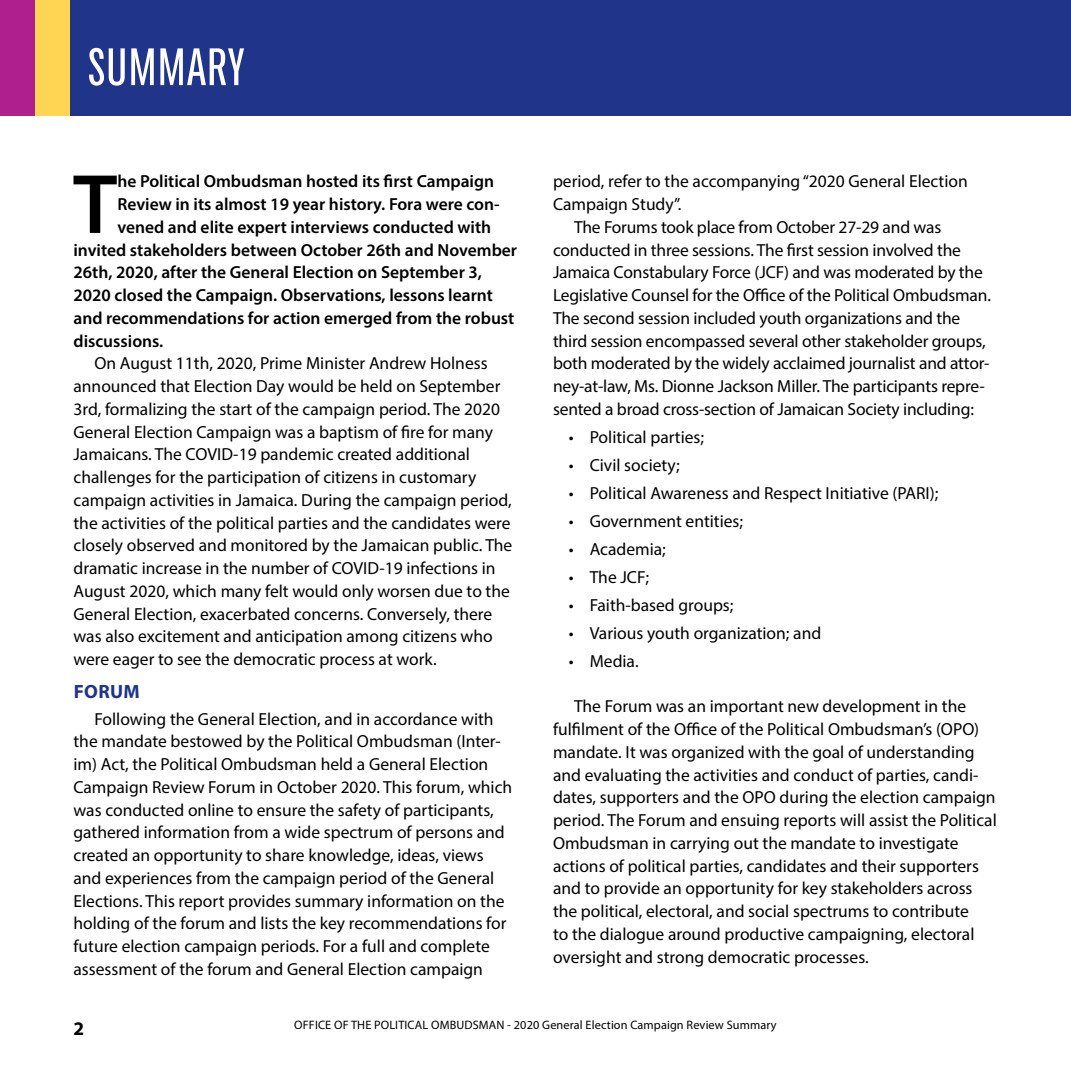
<style>
.page{position:relative;width:1071px;height:1071px;background:#fff}
.page>*{position:absolute;margin:0;border:0;box-sizing:border-box;transform-origin:0 0}
.t1{font:600 85.05px "Myriad Pro";color:#000}
.t2{font:52.5px "Chartwell Pies";color:#fff}
.t3{font:700 19.25px "Myriad Pro";letter-spacing:.02em;color:#203589}
.t4{font:700 19.25px "Myriad Pro";color:#000}
.t5{font:17.5px/22.8px "Myriad Pro";color:#000}
.t6{font:600 17.5px "Myriad Pro";color:#000}
.t7{font:12.25px "Myriad Pro";letter-spacing:.01em;color:#000}
</style>
<div class="page">
<div style="left:69px;top:0;width:1002px;height:116px;background:#203589"></div>
<div style="left:35px;top:0;width:34px;height:116px;background:#ffd654"></div>
<div style="left:0;top:0;width:35px;height:116px;background:#b01f8e"></div>
<h2 class="t2" style="left:88px;top:35px;width:159px">SUMMARY</h2>
<h1 class="t1" style="left:73px;top:150px;width:46px">T</h1>
<p class="t6" style="left:117px;top:170px;width:378px">he Political Ombudsman hosted its first Campaign</p>
<p class="t6" style="left:117px;top:193px;width:384px">Review in its almost 19 year history. Fora were con-</p>
<p class="t6" style="left:117px;top:216px;width:375px">vened and elite expert interviews conducted with</p>
<p class="t6" style="left:74px;top:239px;width:445px">invited stakeholders between October 26th and November</p>
<p class="t6" style="left:74px;top:261px;width:410px">26th, 2020, after the General Election on September 3,</p>
<p class="t6" style="left:74px;top:284px;width:421px">2020 closed the Campaign. Observations, lessons learnt</p>
<p class="t6" style="left:74px;top:307px;width:442px">and recommendations for action emerged from the robust</p>
<p class="t6" style="left:74px;top:330px;width:91px">discussions.</p>
<p class="t5" style="left:74px;top:352px;width:440px;text-indent:21px">On August 11th, 2020, Prime Minister Andrew Holness announced that Election Day would be held on September 3rd, formalizing the start of the campaign period. The 2020<br>General Election Campaign was a baptism of fire for many Jamaicans. The COVID-19 pandemic created additional challenges for the participation of citizens in customary campaign activities in Jamaica. During the campaign period, the activities of the political parties and the candidates were closely observed and monitored by the Jamaican public. The dramatic increase in the number of COVID-19 infections in August 2020, which many felt would only worsen due to the General Election, exacerbated concerns. Conversely, there was also excitement and anticipation among citizens who were eager to see the democratic process at work.</p>
<p class="t3" style="left:74px;top:679px;width:68px">FORUM</p>
<p class="t5" style="left:73px;top:707px;width:440px;text-indent:21px">Following the General Election, and in accordance with the mandate bestowed by the Political Ombudsman (Inter&shy;im) Act, the Political Ombudsman held a General Election Campaign Review Forum in October 2020. This forum, which was conducted online to ensure the safety of participants, gathered information from a wide spectrum of persons and created an opportunity to share knowledge, ideas, views and experiences from the campaign period of the General Elections. This report provides summary information on the holding of the forum and lists the key recommendations for future election campaign periods. For a full and complete assessment of the forum and General Election campaign</p>
<p class="t5" style="left:553px;top:170px;width:416px">period, refer to the accompanying “2020 General Election</p>
<p class="t5" style="left:553px;top:193px;width:130px">Campaign Study”.</p>
<p class="t5" style="left:574px;top:215px;width:369px">The Forums took place from October 27-29 and was</p>
<p class="t5" style="left:553px;top:238px;width:410px">conducted in three sessions. The first session involved the</p>
<p class="t5" style="left:553px;top:261px;width:431px">Jamaica Constabulary Force (JCF) and was moderated by the</p>
<p class="t5" style="left:553px;top:284px;width:439px">Legislative Counsel for the Office of the Political Ombudsman.</p>
<p class="t5" style="left:553px;top:306px;width:409px">The second session included youth organizations and the</p>
<p class="t5" style="left:553px;top:329px;width:434px">third session encompassed several other stakeholder groups,</p>
<p class="t5" style="left:553px;top:352px;width:438px">both moderated by the widely acclaimed journalist and attor-</p>
<p class="t5" style="left:553px;top:375px;width:433px">ney-at-law, Ms. Dionne Jackson Miller. The participants repre-</p>
<p class="t5" style="left:553px;top:397px;width:423px">sented a broad cross-section of Jamaican Society including:</p>
<p class="t5" style="left:569px;top:425px;width:137px">• Political parties;</p>
<p class="t5" style="left:569px;top:453px;width:113px">• Civil society;</p>
<p class="t5" style="left:569px;top:481px;width:371px">• Political Awareness and Respect Initiative (PARI);</p>
<p class="t5" style="left:569px;top:509px;width:176px">• Government entities;</p>
<p class="t5" style="left:569px;top:537px;width:99px">• Academia;</p>
<p class="t5" style="left:569px;top:565px;width:82px">• The JCF;</p>
<p class="t5" style="left:569px;top:593px;width:166px">• Faith-based groups;</p>
<p class="t5" style="left:569px;top:621px;width:254px">• Various youth organization; and</p>
<p class="t5" style="left:569px;top:649px;width:71px">• Media.</p>
<p class="t5" style="left:553px;top:695px;width:445px;text-indent:21px">The Forum was an important new development in the fulfilment of the Office of the Political Ombudsman’s (OPO) mandate. It was organized with the goal of understanding and evaluating the activities and conduct of parties, candi&shy;dates, supporters and the OPO during the election campaign period. The Forum and ensuing reports will assist the Political Ombudsman in carrying out the mandate to investigate actions of political parties, candidates and their supporters and to provide an opportunity for key stakeholders across the political, electoral, and social spectrums to contribute<br>to the dialogue around productive campaigning, electoral oversight and strong democratic processes.</p>
<p class="t4" style="left:74px;top:1016px;width:12px">2</p>
<p class="t7" style="left:294px;top:1018px;width:484px">OFFICE OF THE POLITICAL OMBUDSMAN - 2020 General Election Campaign Review Summary</p>
</div>
